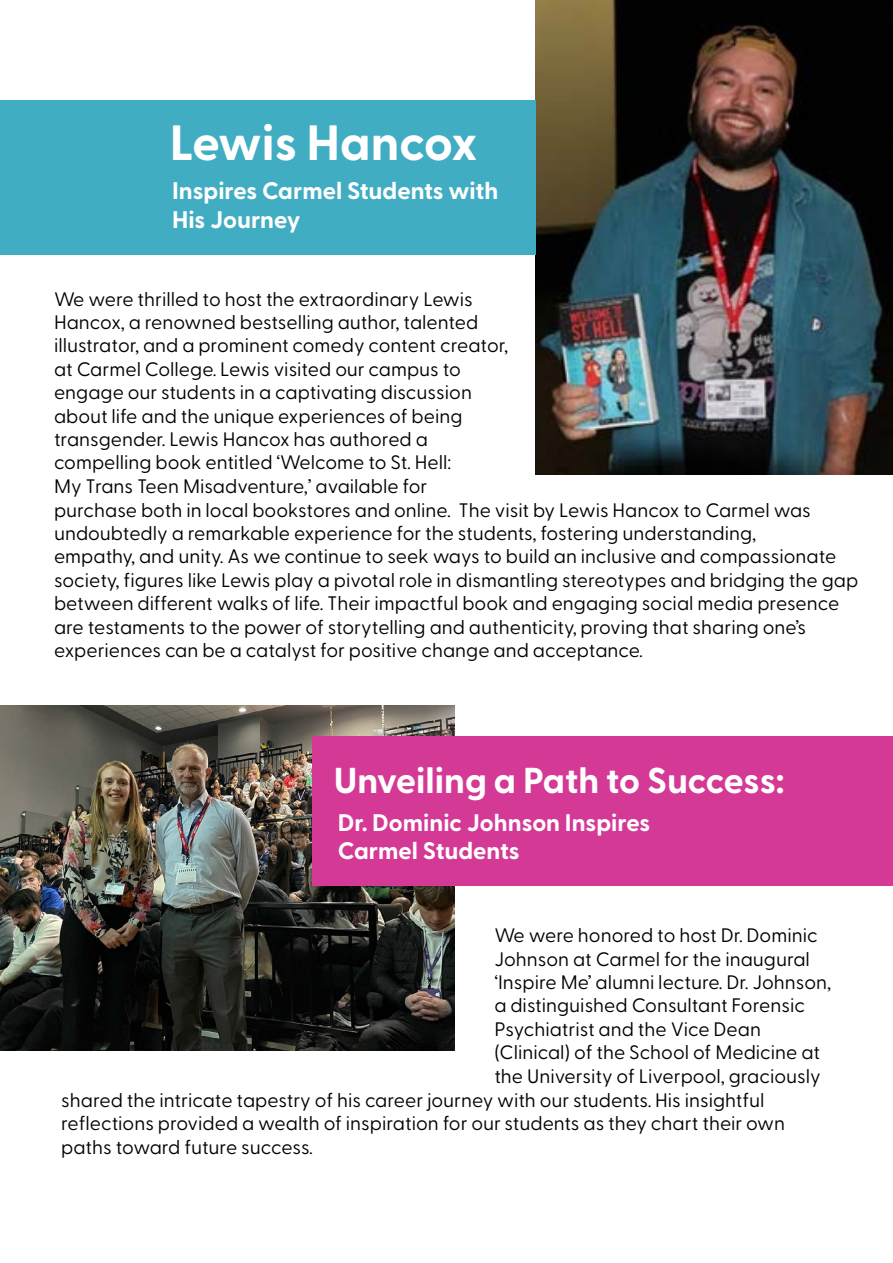
<style>
.page{position:relative;width:893px;height:1263px;background:#fff}
.page>*{position:absolute;margin:0;border:0;box-sizing:border-box;transform-origin:0 0}
.t1{font:700 49.5px "Greycliff CF";color:#fff}
.t2{font:700 36px "Greycliff CF";color:#fff}
.t3{font:700 24px/28.5px "Greycliff CF";color:#fff}
.t4{font:19.5px/23.4px "Greycliff CF";color:#000}
</style>
<div class="page">
<img style="left:535px;top:0;width:358px;height:474px">
<div style="left:0;top:100px;width:535px;height:154px;background:#41adc3"></div>
<img style="left:0;top:706px;width:454px;height:344px">
<div style="left:313px;top:737px;width:580px;height:149px;background:#d43996"></div>
<h1 class="t1" style="left:170px;top:105px;width:309px">Lewis Hancox</h1>
<p class="t3" style="left:172px;top:175px;width:328px">Inspires Carmel Students with<br>His Journey</p>
<p class="t4" style="left:54px;top:286px;width:806px">We were thrilled to host the extraordinary Lewis<br>Hancox, a renowned bestselling author, talented<br>illustrator, and a prominent comedy content creator,<br>at Carmel College. Lewis visited our campus to<br>engage our students in a captivating discussion<br>about life and the unique experiences of being<br>transgender. Lewis Hancox has authored a<br>compelling book entitled ‘Welcome to St. Hell:<br>My Trans Teen Misadventure,’ available for<br>purchase both in local bookstores and online. The visit by Lewis Hancox to Carmel was undoubtedly a remarkable experience for the students, fostering understanding,<br>empathy, and unity. As we continue to seek ways to build an inclusive and compassionate society, figures like Lewis play a pivotal role in dismantling stereotypes and bridging the gap between different walks of life. Their impactful book and engaging social media presence are testaments to the power of storytelling and authenticity, proving that sharing one’s experiences can be a catalyst for positive change and acceptance.</p>
<h2 class="t2" style="left:334px;top:753px;width:452px">Unveiling a Path to Success:</h2>
<p class="t3" style="left:338px;top:807px;width:314px">Dr. Dominic Johnson Inspires<br>Carmel Students</p>
<p class="t4" style="left:494px;top:922px;width:325px">We were honored to host Dr. Dominic</p>
<p class="t4" style="left:494px;top:945px;width:317px">Johnson at Carmel for the inaugural</p>
<p class="t4" style="left:494px;top:969px;width:338px">‘Inspire Me’ alumni lecture. Dr. Johnson,</p>
<p class="t4" style="left:494px;top:992px;width:312px">a distinguished Consultant Forensic</p>
<p class="t4" style="left:494px;top:1016px;width:268px">Psychiatrist and the Vice Dean</p>
<p class="t4" style="left:494px;top:1039px;width:327px">(Clinical) of the School of Medicine at</p>
<p class="t4" style="left:494px;top:1062px;width:328px">the University of Liverpool, graciously</p>
<p class="t4" style="left:61px;top:1087px;width:705px">shared the intricate tapestry of his career journey with our students. His insightful</p>
<p class="t4" style="left:61px;top:1110px;width:725px">reflections provided a wealth of inspiration for our students as they chart their own</p>
<p class="t4" style="left:61px;top:1133px;width:253px">paths toward future success.</p>
</div>
